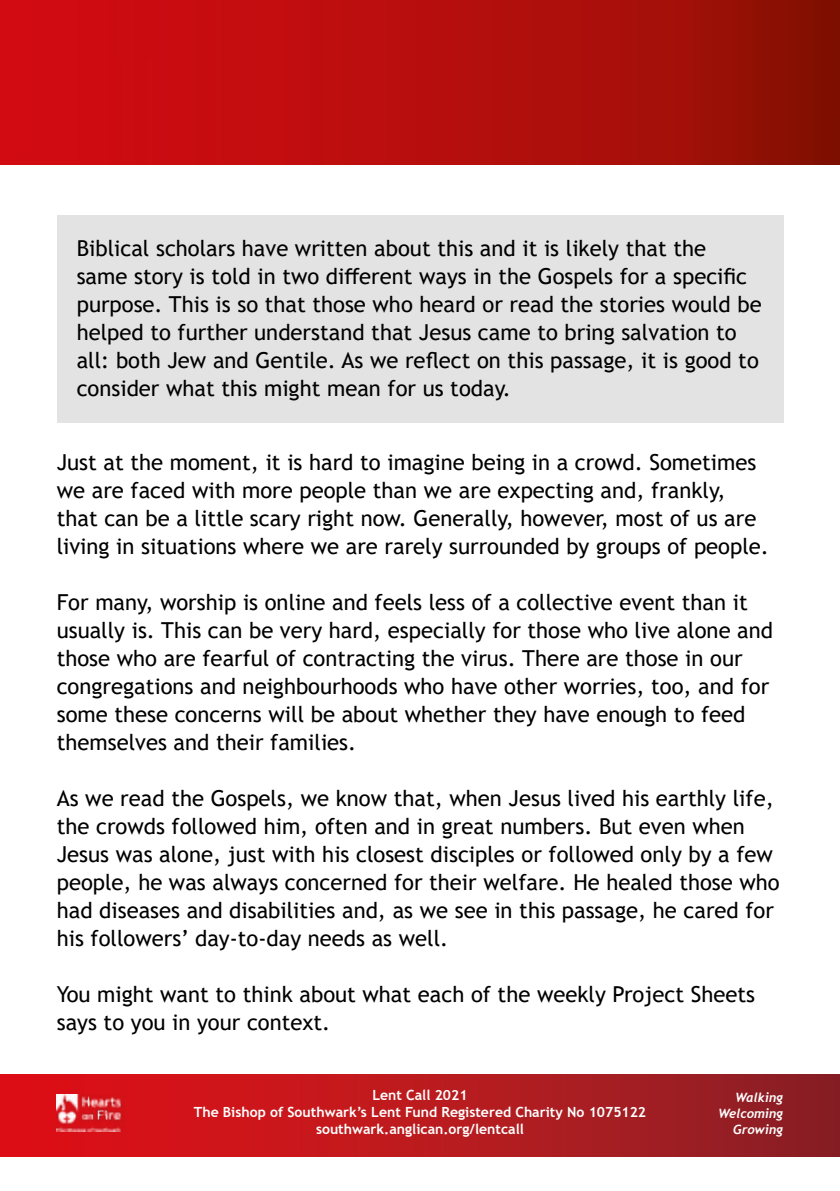
<style>
.page{position:relative;width:840px;height:1191px;background:#fff}
.page>*{position:absolute;margin:0;border:0;box-sizing:border-box;transform-origin:0 0}
.t1{font:22px/28px "Trebuchet MS";color:#000}
.t2{font:700 14px/16.8px "Trebuchet MS";color:#fff;text-align:center}
.t3{font:italic 700 12.8px/15.6px "Trebuchet";color:#fff;text-align:right}
</style>
<div class="page">
<img style="left:0;top:0;width:839px;height:164px">
<div style="left:0;top:1074px;width:839px;height:82px;background:linear-gradient(to right,#e51016,#8b2226)"></div>
<img style="left:56px;top:1094px;width:69px;height:37px">
<div style="left:57px;top:215px;width:726px;height:208px;background:#e3e3e3"></div>
<p class="t1" style="left:77px;top:234px;width:686px">Biblical scholars have written about this and it is likely that the same story is told in two different ways in the Gospels for a specific purpose. This is so that those who heard or read the stories would be helped to further understand that Jesus came to bring salvation to all: both Jew and Gentile. As we reflect on this passage, it is good to consider what this might mean for us today.</p>
<p class="t1" style="left:57px;top:448px;width:713px">Just at the moment, it is hard to imagine being in a crowd. Sometimes we are faced with more people than we are expecting and, frankly, that can be a little scary right now. Generally, however, most of us are living in situations where we are rarely surrounded by groups of people.</p>
<p class="t1" style="left:57px;top:588px;width:717px">For many, worship is online and feels less of a collective event than it usually is. This can be very hard, especially for those who live alone and those who are fearful of contracting the virus. There are those in our congregations and neighbourhoods who have other worries, too, and for some these concerns will be about whether they have enough to feed themselves and their families.</p>
<p class="t1" style="left:57px;top:784px;width:724px">As we read the Gospels, we know that, when Jesus lived his earthly life, the crowds followed him, often and in great numbers. But even when Jesus was alone, just with his closest disciples or followed only by a few people, he was always concerned for their welfare. He healed those who had diseases and disabilities and, as we see in this passage, he cared for his followers’ day-to-day needs as well.</p>
<p class="t1" style="left:57px;top:980px;width:699px">You might want to think about what each of the weekly Project Sheets says to you in your context.</p>
<p class="t2" style="left:194px;top:1087px;width:453px">Lent Call 2021<br>The Bishop of Southwark’s Lent Fund Registered Charity No 1075122 southwark.anglican.org/lentcall</p>
<p class="t3" style="left:717px;top:1090px;width:66px">Walking<br>Welcoming<br>Growing</p>
</div>
